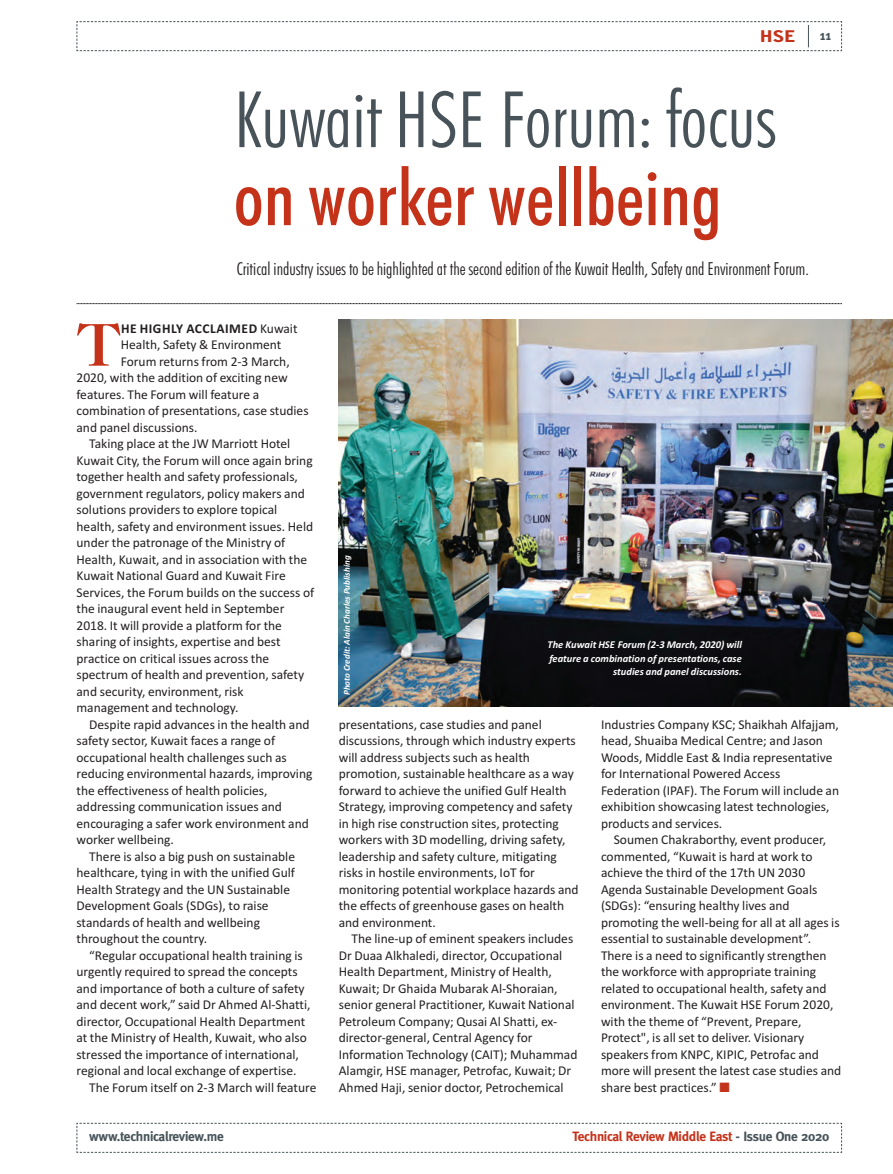
<style>
.page{position:relative;width:893px;height:1174px;background:#fff}
.page>*{position:absolute;margin:0;border:0;box-sizing:border-box;transform-origin:0 0}
.t1{font:300 condensed 78px "Futura BT";color:#475359}
.t2{font:500 condensed 78px "Futura BT";color:#c5321a}
.t3{font:700 57.15px "Caslon BT";color:#c5321a}
.t4{font:300 condensed 18px "Futura BT";color:#231f20}
.t5{font:700 condensed 16.8px "Interstate";color:#c5321a;scale:1.43 1}
.t6{font:13.5px/16.5px "Calibri";color:#231f20}
.t7{font:700 13.5px "Meta";letter-spacing:-.02em;color:#c5321a}
.t8{font:700 13.5px "Meta";letter-spacing:-.02em;color:#475359}
.t9{font:700 13.5px "Calibri";letter-spacing:.04em;color:#231f20}
.t10{font:italic 700 10.5px/13.5px "Calibri";color:#fff;text-align:right}
.t11{font:italic 700 9px "Calibri";color:#fff}
.s1{font-weight:400}
.s2{color:#c5321a}
.s3{color:#475359}
</style>
<div class="page">
<svg style="left:76px;top:21px;width:766px;height:30px"></svg>
<svg style="left:76px;top:1122px;width:766px;height:31px"></svg>
<svg style="left:77px;top:303px;width:765px;height:1px"></svg>
<img style="left:339px;top:320px;width:554px;height:386px">
<p class="t5" style="left:760px;top:29px;width:26px">HSE</p>
<p class="t8" style="left:819px;top:30px;width:13px">11</p>
<h1 class="t1" style="left:234px;top:81px;width:544px">Kuwait HSE Forum: focus</h1>
<h1 class="t2" style="left:234px;top:159px;width:489px">on worker wellbeing</h1>
<h3 class="t4" style="left:237px;top:260px;width:573px">Critical industry issues to be highlighted at the second edition of the Kuwait Health, Safety and Environment Forum.</h3>
<h2 class="t3" style="left:77px;top:324px;width:46px">T</h2>
<p class="t9" style="left:121px;top:323px;width:178px">HE HIGHLY ACCLAIMED <span class="s1">Kuwait</span></p>
<p class="t6" style="left:121px;top:337px;width:162px">Health, Safety &amp; Environment</p>
<p class="t6" style="left:121px;top:354px;width:170px">Forum returns from 2‐3 March,</p>
<p class="t6" style="left:77px;top:370px;width:213px">2020, with the addition of exciting new</p>
<p class="t6" style="left:77px;top:387px;width:184px">features. The Forum will feature a</p>
<p class="t6" style="left:77px;top:403px;width:234px">combination of presentations, case studies</p>
<p class="t6" style="left:77px;top:420px;width:123px">and panel discussions.</p>
<p class="t6" style="left:89px;top:436px;width:203px">Taking place at the JW Marriott Hotel</p>
<p class="t6" style="left:77px;top:453px;width:238px">Kuwait City, the Forum will once again bring</p>
<p class="t6" style="left:77px;top:469px;width:223px">together health and safety professionals,</p>
<p class="t6" style="left:77px;top:486px;width:230px">government regulators, policy makers and</p>
<p class="t6" style="left:77px;top:502px;width:202px">solutions providers to explore topical</p>
<p class="t6" style="left:77px;top:519px;width:238px">health, safety and environment issues. Held</p>
<p class="t6" style="left:77px;top:535px;width:210px">under the patronage of the Ministry of</p>
<p class="t6" style="left:77px;top:552px;width:232px">Health, Kuwait, and in association with the</p>
<p class="t6" style="left:77px;top:568px;width:211px">Kuwait National Guard and Kuwait Fire</p>
<p class="t6" style="left:77px;top:585px;width:239px">Services, the Forum builds on the success of</p>
<p class="t6" style="left:77px;top:601px;width:209px">the inaugural event held in September</p>
<p class="t6" style="left:77px;top:618px;width:207px">2018. It will provide a platform for the</p>
<p class="t6" style="left:77px;top:634px;width:205px">sharing of insights, expertise and best</p>
<p class="t6" style="left:77px;top:651px;width:194px">practice on critical issues across the</p>
<p class="t6" style="left:77px;top:667px;width:229px">spectrum of health and prevention, safety</p>
<p class="t6" style="left:77px;top:684px;width:169px">and security, environment, risk</p>
<p class="t6" style="left:77px;top:700px;width:163px">management and technology.</p>
<p class="t6" style="left:89px;top:717px;width:222px">Despite rapid advances in the health and</p>
<p class="t6" style="left:77px;top:733px;width:200px">safety sector, Kuwait faces a range of</p>
<p class="t6" style="left:77px;top:750px;width:212px">occupational health challenges such as</p>
<p class="t6" style="left:77px;top:766px;width:237px">reducing environmental hazards, improving</p>
<p class="t6" style="left:77px;top:783px;width:193px">the effectiveness of health policies,</p>
<p class="t6" style="left:77px;top:799px;width:207px">addressing communication issues and</p>
<p class="t6" style="left:77px;top:816px;width:234px">encouraging a safer work environment and</p>
<p class="t6" style="left:77px;top:832px;width:99px">worker wellbeing.</p>
<p class="t6" style="left:89px;top:849px;width:207px">There is also a big push on sustainable</p>
<p class="t6" style="left:77px;top:865px;width:220px">healthcare, tying in with the unified Gulf</p>
<p class="t6" style="left:77px;top:882px;width:215px">Health Strategy and the UN Sustainable</p>
<p class="t6" style="left:77px;top:898px;width:194px">Development Goals (SDGs), to raise</p>
<p class="t6" style="left:77px;top:915px;width:185px">standards of health and wellbeing</p>
<p class="t6" style="left:77px;top:931px;width:132px">throughout the country.</p>
<p class="t6" style="left:89px;top:948px;width:215px">“Regular occupational health training is</p>
<p class="t6" style="left:77px;top:964px;width:223px">urgently required to spread the concepts</p>
<p class="t6" style="left:77px;top:981px;width:230px">and importance of both a culture of safety</p>
<p class="t6" style="left:77px;top:997px;width:236px">and decent work,” said Dr Ahmed Al‐Shatti,</p>
<p class="t6" style="left:77px;top:1014px;width:230px">director, Occupational Health Department</p>
<p class="t6" style="left:77px;top:1030px;width:232px">at the Ministry of Health, Kuwait, who also</p>
<p class="t6" style="left:77px;top:1047px;width:224px">stressed the importance of international,</p>
<p class="t6" style="left:77px;top:1063px;width:222px">regional and local exchange of expertise.</p>
<p class="t6" style="left:89px;top:1080px;width:229px">The Forum itself on 2‐3 March will feature</p>
<p class="t8" style="left:89px;top:1131px;width:136px">www.technicalreview.me</p>
<p class="t11" style="left:344px;top:695px;width:141px;rotate:-90deg">Photo Credit: Alain Charles Publishing</p>
<p class="t10" style="left:548px;top:639px;width:196px">The Kuwait HSE Forum (2‐3 March, 2020) will feature a combination of presentations, case studies and panel discussions.</p>
<p class="t6" style="left:339px;top:717px;width:241px">presentations, case studies and panel discussions, through which industry experts will address subjects such as health promotion, sustainable healthcare as a way forward to achieve the unified Gulf Health Strategy, improving competency and safety in high rise construction sites, protecting workers with 3D modelling, driving safety, leadership and safety culture, mitigating risks in hostile environments, IoT for monitoring potential workplace hazards and the effects of greenhouse gases on health and environment.</p>
<p class="t6" style="left:339px;top:931px;width:240px;text-indent:13px">The line‐up of eminent speakers includes Dr Duaa Alkhaledi, director, Occupational Health Department, Ministry of Health, Kuwait; Dr Ghaida Mubarak Al‐Shoraian, senior general Practitioner, Kuwait National Petroleum Company; Qusai Al Shatti, ex‐ director‐general, Central Agency for Information Technology (CAIT); Muhammad Alamgir, HSE manager, Petrofac, Kuwait; Dr Ahmed Haji, senior doctor, Petrochemical</p>
<p class="t6" style="left:601px;top:717px;width:240px">Industries Company KSC; Shaikhah Alfajjam, head, Shuaiba Medical Centre; and Jason Woods, Middle East &amp; India representative for International Powered Access Federation (IPAF). The Forum will include an exhibition showcasing latest technologies, products and services.</p>
<p class="t6" style="left:601px;top:832px;width:242px;text-indent:13px">Soumen Chakraborthy, event producer, commented, “Kuwait is hard at work to achieve the third of the 17th UN 2030<br>Agenda Sustainable Development Goals (SDGs): “ensuring healthy lives and promoting the well‐being for all at all ages is essential to sustainable development”.<br>There is a need to significantly strengthen the workforce with appropriate training related to occupational health, safety and environment. The Kuwait HSE Forum 2020, with the theme of “Prevent, Prepare, Protect", is all set to deliver. Visionary speakers from KNPC, KIPIC, Petrofac and more will present the latest case studies and share best practices.” <span class="s2">■</span></p>
<p class="t7" style="left:572px;top:1131px;width:258px">Technical Review Middle East <span class="s3">- Issue One 2020</span></p>
</div>
